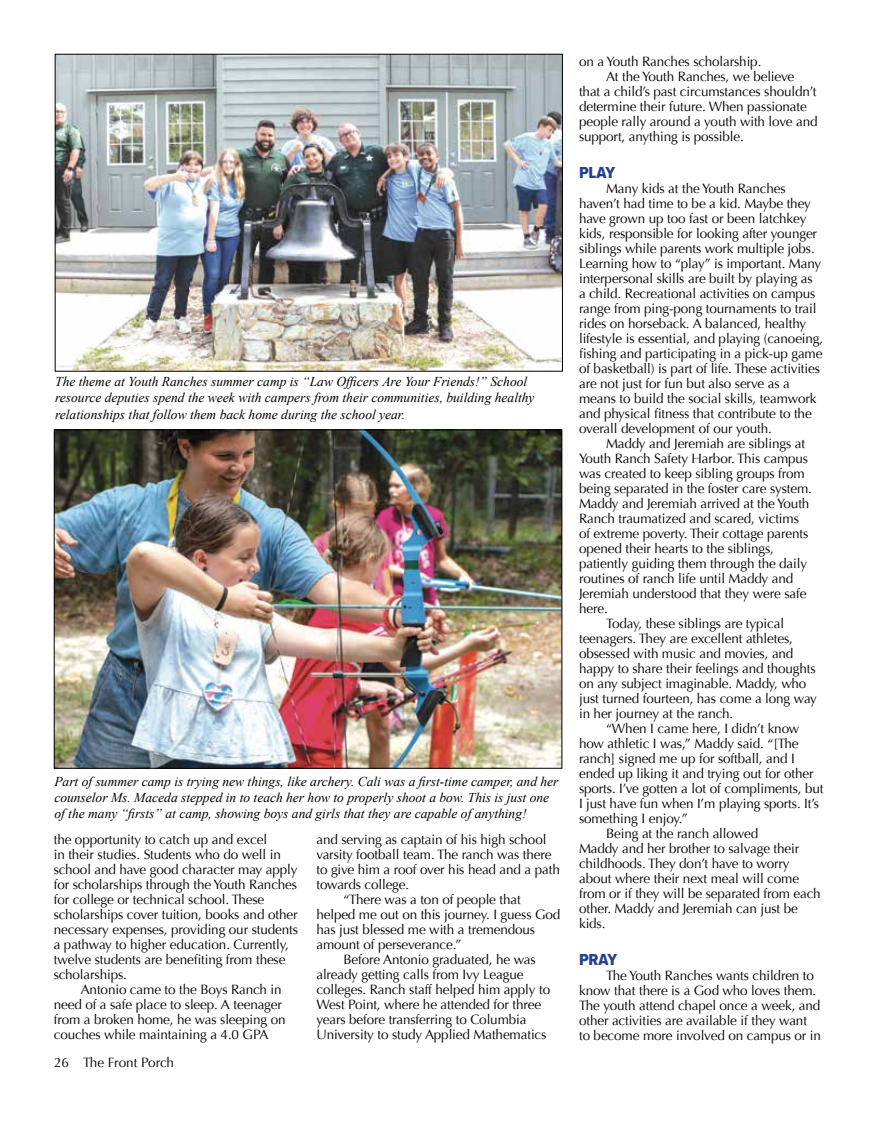
<style>
.page{position:relative;width:878px;height:1121px;background:#fff}
.page>*{position:absolute;margin:0;border:0;box-sizing:border-box;transform-origin:0 0}
.t1{font:16.5px "Proxima Nova Cond Extrabld";letter-spacing:-.01em;color:#25408f;scale:1.06 1}
.t2{font:13.5px/15px "Optima";letter-spacing:-.01em;color:#000}
.t3{font:italic 13.5px/16.2px "Times New Roman";color:#000}
</style>
<div class="page">
<img style="left:57px;top:56px;width:503px;height:313px">
<img style="left:56px;top:431px;width:504px;height:335px">
<p class="t3" style="left:55px;top:373px;width:481px">The theme at Youth Ranches summer camp is “Law Officers Are Your Friends!” School resource deputies spend the week with campers from their communities, building healthy relationships that follow them back home during the school year.</p>
<p class="t3" style="left:54px;top:772px;width:505px">Part of summer camp is trying new things, like archery. Cali was a first-time camper, and her counselor Ms. Maceda stepped in to teach her how to properly shoot a bow. This is just one of the many “firsts” at camp, showing boys and girls that they are capable of anything!</p>
<p class="t2" style="left:54px;top:832px;width:246px">the opportunity to catch up and excel<br>in their studies. Students who do well in school and have good character may apply for scholarships through the Youth Ranches for college or technical school. These scholarships cover tuition, books and other necessary expenses, providing our students a pathway to higher education. Currently, twelve students are benefiting from these scholarships.</p>
<p class="t2" style="left:54px;top:982px;width:233px;text-indent:27px">Antonio came to the Boys Ranch in need of a safe place to sleep. A teenager from a broken home, he was sleeping on couches while maintaining a 4.0 GPA</p>
<p class="t2" style="left:54px;top:1055px;width:121px">26 The Front Porch</p>
<p class="t2" style="left:316px;top:832px;width:231px">and serving as captain of his high school</p>
<p class="t2" style="left:316px;top:847px;width:236px">varsity football team. The ranch was there</p>
<p class="t2" style="left:316px;top:862px;width:245px">to give him a roof over his head and a path</p>
<p class="t2" style="left:316px;top:877px;width:94px">towards college.</p>
<p class="t2" style="left:343px;top:892px;width:179px">“There was a ton of people that</p>
<p class="t2" style="left:316px;top:907px;width:245px">helped me out on this journey. I guess God</p>
<p class="t2" style="left:316px;top:922px;width:220px">has just blessed me with a tremendous</p>
<p class="t2" style="left:316px;top:937px;width:147px">amount of perseverance.”</p>
<p class="t2" style="left:343px;top:952px;width:194px">Before Antonio graduated, he was</p>
<p class="t2" style="left:316px;top:967px;width:209px">already getting calls from Ivy League</p>
<p class="t2" style="left:316px;top:982px;width:235px">colleges. Ranch staff helped him apply to</p>
<p class="t2" style="left:316px;top:997px;width:226px">West Point, where he attended for three</p>
<p class="t2" style="left:316px;top:1012px;width:212px">years before transferring to Columbia</p>
<p class="t2" style="left:316px;top:1027px;width:231px">University to study Applied Mathematics</p>
<p class="t2" style="left:579px;top:54px;width:184px">on a Youth Ranches scholarship.</p>
<p class="t2" style="left:606px;top:69px;width:190px">At the Youth Ranches, we believe</p>
<p class="t2" style="left:579px;top:84px;width:239px">that a child’s past circumstances shouldn’t</p>
<p class="t2" style="left:579px;top:99px;width:229px">determine their future. When passionate</p>
<p class="t2" style="left:579px;top:114px;width:240px">people rally around a youth with love and</p>
<p class="t2" style="left:579px;top:129px;width:166px">support, anything is possible.</p>
<p class="t1" style="left:579px;top:161px;width:36px">PLAY</p>
<p class="t2" style="left:579px;top:181px;width:246px;text-indent:27px">Many kids at the Youth Ranches haven’t had time to be a kid. Maybe they have grown up too fast or been latchkey kids, responsible for looking after younger siblings while parents work multiple jobs.<br>Learning how to “play” is important. Many interpersonal skills are built by playing as<br>a child. Recreational activities on campus range from ping-pong tournaments to trail rides on horseback. A balanced, healthy lifestyle is essential, and playing (canoeing, fishing and participating in a pick-up game of basketball) is part of life. These activities are not just for fun but also serve as a means to build the social skills, teamwork and physical fitness that contribute to the overall development of our youth.</p>
<p class="t2" style="left:606px;top:436px;width:201px">Maddy and Jeremiah are siblings at</p>
<p class="t2" style="left:579px;top:451px;width:231px">Youth Ranch Safety Harbor. This campus</p>
<p class="t2" style="left:579px;top:466px;width:227px">was created to keep sibling groups from</p>
<p class="t2" style="left:579px;top:481px;width:234px">being separated in the foster care system.</p>
<p class="t2" style="left:579px;top:496px;width:232px">Maddy and Jeremiah arrived at the Youth</p>
<p class="t2" style="left:579px;top:511px;width:221px">Ranch traumatized and scared, victims</p>
<p class="t2" style="left:579px;top:526px;width:231px">of extreme poverty. Their cottage parents</p>
<p class="t2" style="left:579px;top:541px;width:196px">opened their hearts to the siblings,</p>
<p class="t2" style="left:579px;top:556px;width:230px">patiently guiding them through the daily</p>
<p class="t2" style="left:579px;top:571px;width:216px">routines of ranch life until Maddy and</p>
<p class="t2" style="left:579px;top:586px;width:229px">Jeremiah understood that they were safe</p>
<p class="t2" style="left:579px;top:601px;width:30px">here.</p>
<p class="t2" style="left:606px;top:616px;width:180px">Today, these siblings are typical</p>
<p class="t2" style="left:579px;top:631px;width:215px">teenagers. They are excellent athletes,</p>
<p class="t2" style="left:579px;top:646px;width:216px">obsessed with music and movies, and</p>
<p class="t2" style="left:579px;top:661px;width:238px">happy to share their feelings and thoughts</p>
<p class="t2" style="left:579px;top:676px;width:229px">on any subject imaginable. Maddy, who</p>
<p class="t2" style="left:579px;top:691px;width:239px">just turned fourteen, has come a long way</p>
<p class="t2" style="left:579px;top:706px;width:156px">in her journey at the ranch.</p>
<p class="t2" style="left:606px;top:721px;width:195px">“When I came here, I didn’t know</p>
<p class="t2" style="left:579px;top:736px;width:221px">how athletic I was,” Maddy said. “[The</p>
<p class="t2" style="left:579px;top:751px;width:217px">ranch] signed me up for softball, and I</p>
<p class="t2" style="left:579px;top:766px;width:236px">ended up liking it and trying out for other</p>
<p class="t2" style="left:579px;top:781px;width:246px">sports. I’ve gotten a lot of compliments, but</p>
<p class="t2" style="left:579px;top:796px;width:241px">I just have fun when I’m playing sports. It’s</p>
<p class="t2" style="left:579px;top:811px;width:110px">something I enjoy.”</p>
<p class="t2" style="left:606px;top:826px;width:154px">Being at the ranch allowed</p>
<p class="t2" style="left:579px;top:841px;width:222px">Maddy and her brother to salvage their</p>
<p class="t2" style="left:579px;top:856px;width:212px">childhoods. They don’t have to worry</p>
<p class="t2" style="left:579px;top:871px;width:221px">about where their next meal will come</p>
<p class="t2" style="left:579px;top:886px;width:243px">from or if they will be separated from each</p>
<p class="t2" style="left:579px;top:901px;width:220px">other. Maddy and Jeremiah can just be</p>
<p class="t2" style="left:579px;top:916px;width:28px">kids.</p>
<p class="t1" style="left:579px;top:947px;width:37px">PRAY</p>
<p class="t2" style="left:579px;top:968px;width:243px;text-indent:27px">The Youth Ranches wants children to know that there is a God who loves them.<br>The youth attend chapel once a week, and other activities are available if they want to become more involved on campus or in</p>
</div>
